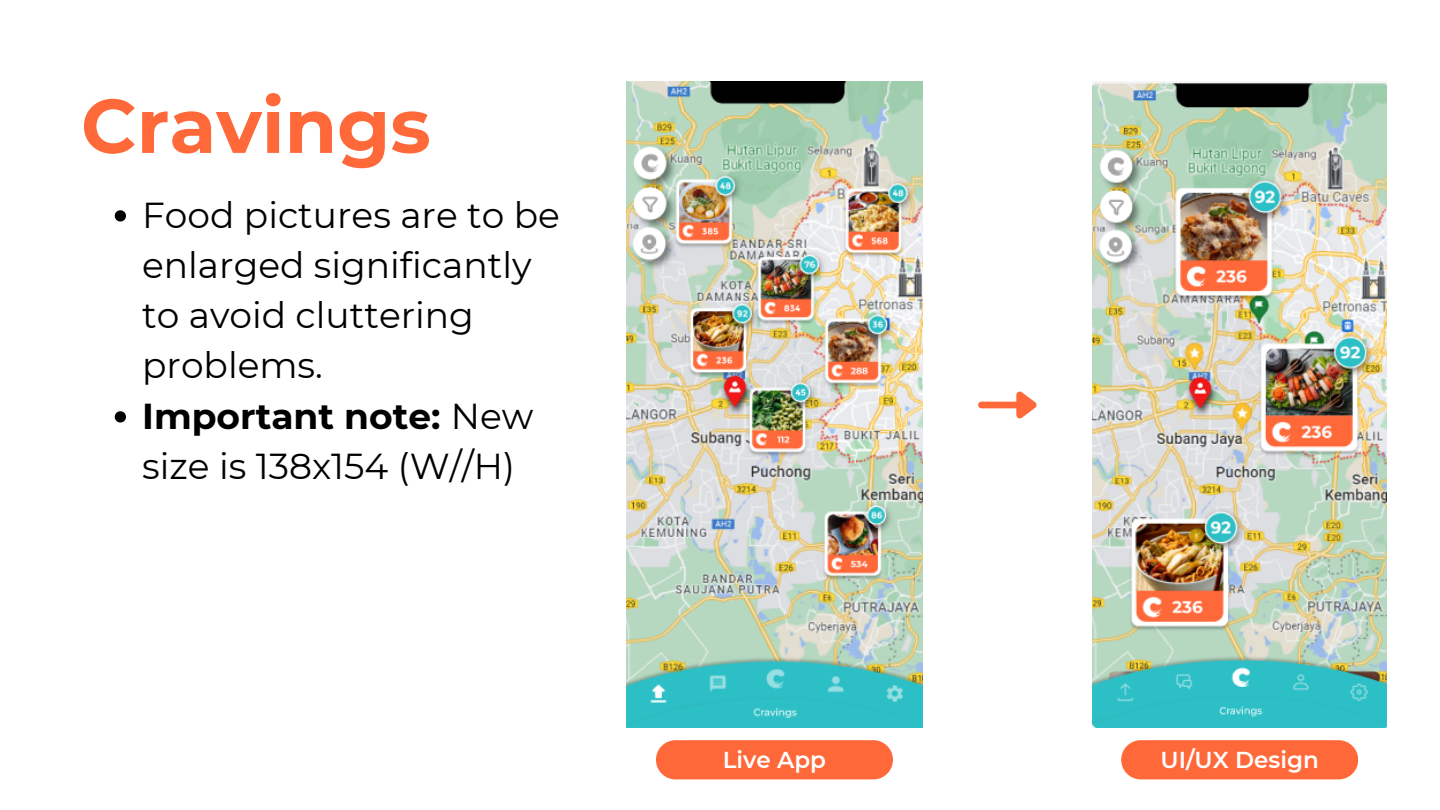
<style>
.page{position:relative;width:1440px;height:810px;background:#fff}
.page>*{position:absolute;margin:0;border:0;box-sizing:border-box;transform-origin:0 0}
.t1{font:700 76px "Montserrat";color:#ff6839}
.t2{font:36px/50.2px "Montserrat";color:#000}
.t3{font:600 23px "Montserrat";color:#fff}
.s1{font-weight:700}
</style>
<div class="page">
<div style="left:656px;top:740px;width:237px;height:39px;background:#ff6839;border-radius:20px"></div>
<div style="left:1121px;top:740px;width:237px;height:39px;background:#ff6839;border-radius:20px"></div>
<img style="left:627px;top:81px;width:295px;height:647px">
<img style="left:1093px;top:83px;width:294px;height:645px">
<svg style="left:115px;top:210px;width:11px;height:12px"></svg>
<svg style="left:115px;top:411px;width:11px;height:12px"></svg>
<div style="left:981px;top:402px;width:35px;height:6px;background:#ff6839"></div>
<svg style="left:1010px;top:391px;width:27px;height:28px"></svg>
<p class="t1" style="left:81px;top:79px;width:351px">Cravings</p>
<p class="t2" style="left:142px;top:190px;width:419px">Food pictures are to be enlarged significantly to avoid cluttering problems.</p>
<p class="t2" style="left:142px;top:391px;width:393px"><span class="s1">Important note:</span> New size is 138x154 (W//H)</p>
<h1 class="t3" style="left:723px;top:745px;width:105px">Live App</h1>
<p class="t3" style="left:1161px;top:745px;width:160px">UI/UX Design</p>
</div>
